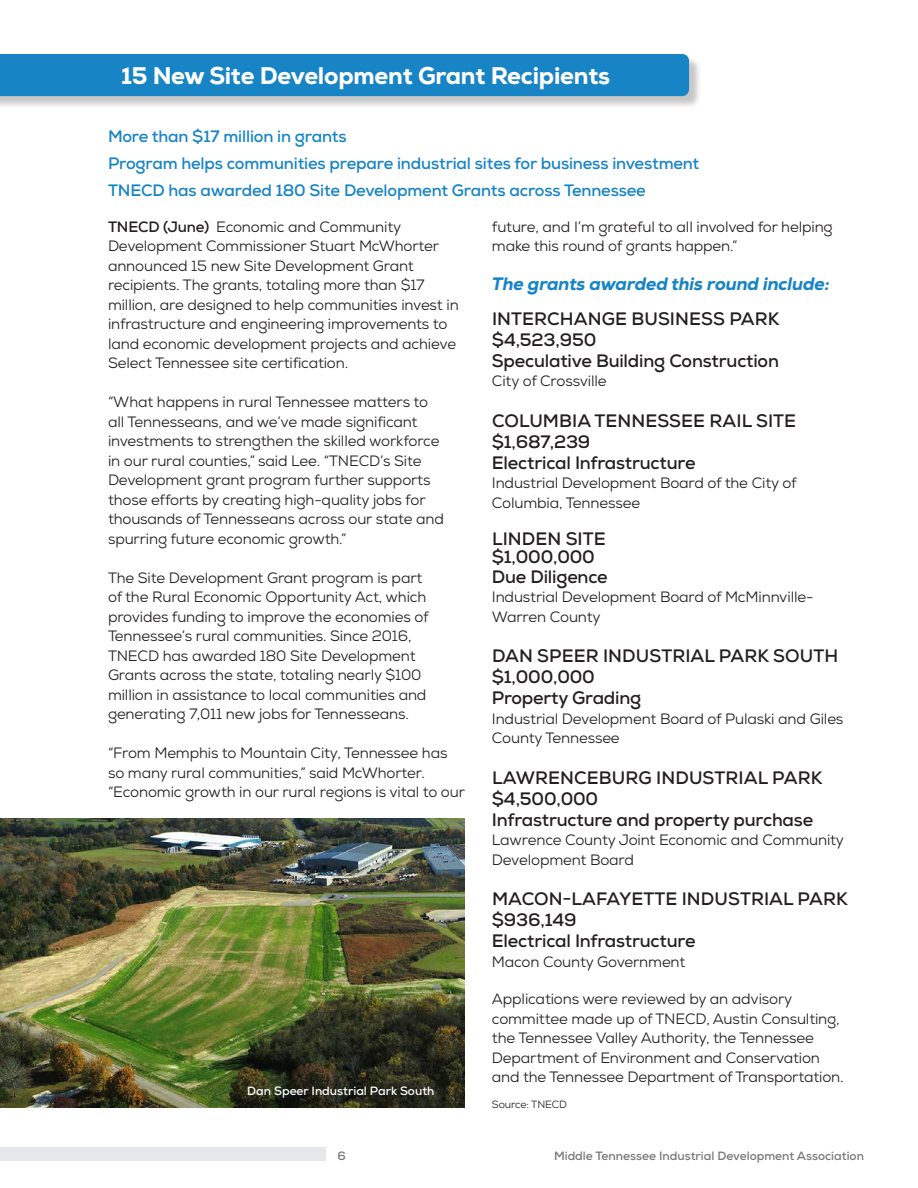
<style>
.page{position:relative;width:918px;height:1188px;background:#fff}
.page>*{position:absolute;margin:0;border:0;box-sizing:border-box;transform-origin:0 0}
.t1{font:800 24px "Nexa";letter-spacing:-.01em;color:#fff}
.t2{font:700 18px "Nexa";letter-spacing:-.01em;color:#231f20}
.t3{font:italic 800 18px "Nexa";letter-spacing:-.01em;color:#1784c5}
.t4{font:700 16.5px "Nexa";letter-spacing:-.01em;color:#1784c5}
.t5{font:15px/19.5px "Nexa";letter-spacing:-.01em;color:#231f20}
.t6{font:700 12px "Nexa";color:#77777a}
.t7{font:700 12px "Nexa";color:#fff}
.t8{font:10.5px "Nexa";letter-spacing:-.01em;color:#231f20}
.s1{font-weight:700}
</style>
<div class="page">
<div style="left:0;top:1148px;width:325px;height:13px;background:#e6e7e9"></div>
<div style="left:0;top:56px;width:702px;height:53px;background:#231f20;opacity:.25"></div>
<div style="left:0;top:54px;width:689px;height:42px;background:#1784c5"></div>
<img style="left:0;top:819px;width:465px;height:289px">
<p class="t1" style="left:121px;top:60px;width:490px">15 New Site Development Grant Recipients</p>
<p class="t4" style="left:108px;top:126px;width:240px">More than $17 million in grants</p>
<p class="t4" style="left:108px;top:153px;width:593px">Program helps communities prepare industrial sites for business investment</p>
<p class="t4" style="left:108px;top:180px;width:539px">TNECD has awarded 180 Site Development Grants across Tennessee</p>
<p class="t5" style="left:108px;top:217px;width:352px"><span class="s1">TNECD (June)</span> Economic and Community Development Commissioner Stuart McWhorter announced 15 new Site Development Grant recipients. The grants, totaling more than $17 million, are designed to help communities invest in infrastructure and engineering improvements to land economic development projects and achieve Select Tennessee site certification.</p>
<p class="t5" style="left:108px;top:392px;width:338px">“What happens in rural Tennessee matters to all Tennesseans, and we’ve made significant investments to strengthen the skilled workforce in our rural counties,” said Lee. “TNECD’s Site Development grant program further supports those efforts by creating high-quality jobs for thousands of Tennesseans across our state and spurring future economic growth.”</p>
<p class="t5" style="left:108px;top:568px;width:322px">The Site Development Grant program is part of the Rural Economic Opportunity Act, which provides funding to improve the economies of Tennessee’s rural communities. Since 2016, TNECD has awarded 180 Site Development Grants across the state, totaling nearly $100 million in assistance to local communities and generating 7,011 new jobs for Tennesseans.</p>
<p class="t5" style="left:108px;top:743px;width:359px">“From Memphis to Mountain City, Tennessee has so many rural communities,” said McWhorter. “Economic growth in our rural regions is vital to our</p>
<p class="t5" style="left:492px;top:217px;width:342px">future, and I’m grateful to all involved for helping make this round of grants happen.”</p>
<p class="t3" style="left:492px;top:272px;width:339px">The grants awarded this round include:</p>
<p class="t2" style="left:492px;top:307px;width:289px">INTERCHANGE BUSINESS PARK</p>
<p class="t2" style="left:492px;top:328px;width:106px">$4,523,950</p>
<p class="t2" style="left:492px;top:349px;width:289px">Speculative Building Construction</p>
<p class="t5" style="left:492px;top:371px;width:116px">City of Crossville</p>
<p class="t2" style="left:492px;top:409px;width:306px">COLUMBIA TENNESSEE RAIL SITE</p>
<p class="t2" style="left:492px;top:430px;width:100px">$1,687,239</p>
<p class="t2" style="left:492px;top:451px;width:205px">Electrical Infrastructure</p>
<p class="t5" style="left:492px;top:473px;width:306px">Industrial Development Board of the City of<br>Columbia, Tennessee</p>
<p class="t2" style="left:492px;top:527px;width:115px">LINDEN SITE</p>
<p class="t2" style="left:492px;top:545px;width:104px">$1,000,000</p>
<p class="t2" style="left:492px;top:565px;width:117px">Due Diligence</p>
<p class="t5" style="left:492px;top:587px;width:323px">Industrial Development Board of McMinnville-<br>Warren County</p>
<p class="t2" style="left:492px;top:644px;width:348px">DAN SPEER INDUSTRIAL PARK SOUTH</p>
<p class="t2" style="left:492px;top:665px;width:104px">$1,000,000</p>
<p class="t2" style="left:492px;top:686px;width:151px">Property Grading</p>
<p class="t5" style="left:492px;top:709px;width:353px">Industrial Development Board of Pulaski and Giles<br>County Tennessee</p>
<p class="t2" style="left:492px;top:766px;width:332px">LAWRENCEBURG INDUSTRIAL PARK</p>
<p class="t2" style="left:492px;top:787px;width:108px">$4,500,000</p>
<p class="t2" style="left:492px;top:808px;width:323px">Infrastructure and property purchase</p>
<p class="t5" style="left:492px;top:830px;width:354px">Lawrence County Joint Economic and Community<br>Development Board</p>
<p class="t2" style="left:492px;top:887px;width:357px">MACON-LAFAYETTE INDUSTRIAL PARK</p>
<p class="t2" style="left:492px;top:908px;width:86px">$936,149</p>
<p class="t2" style="left:492px;top:929px;width:205px">Electrical Infrastructure</p>
<p class="t5" style="left:492px;top:952px;width:195px">Macon County Government</p>
<p class="t5" style="left:492px;top:989px;width:353px">Applications were reviewed by an advisory committee made up of TNECD, Austin Consulting, the Tennessee Valley Authority, the Tennessee Department of Environment and Conservation and the Tennessee Department of Transportation.</p>
<p class="t8" style="left:492px;top:1097px;width:77px">Source: TNECD</p>
<p class="t7" style="left:247px;top:1083px;width:189px">Dan Speer Industrial Park South</p>
<p class="t6" style="left:338px;top:1148px;width:10px">6</p>
<p class="t6" style="left:554px;top:1148px;width:311px">Middle Tennessee Industrial Development Association</p>
</div>
